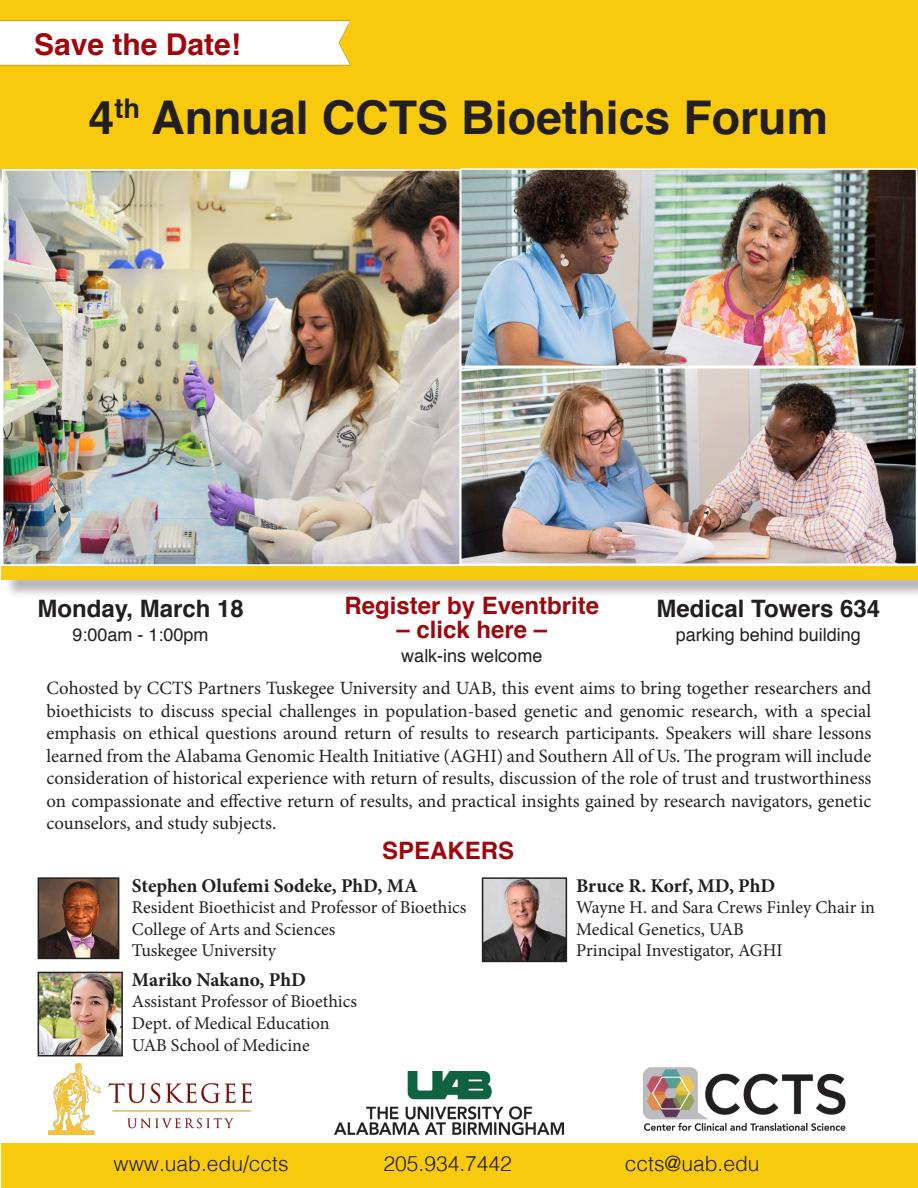
<style>
.page{position:relative;width:918px;height:1188px;background:#fff}
.page>*{position:absolute;margin:0;border:0;box-sizing:border-box;transform-origin:0 0}
.t1{font:700 46.5px "Helvetica";color:#231f20}
.t2{font:700 30px "Helvetica";color:#9d070d}
.t3{font:700 24px "Helvetica";color:#9d070d}
.t4{font:700 24px "Helvetica";color:#231f20}
.t5{font:300 21px "Helvetica";color:#231f20}
.t6{font:700 19.5px "Minion Pro";color:#231f20}
.t7{font:18.75px/22.5px "Minion Pro";letter-spacing:-.005em;color:#231f20;text-align:justify}
.t8{font:18px "Minion Pro";color:#231f20}
.t9{font:18px "Helvetica";color:#231f20}
</style>
<div class="page">
<div style="left:0;top:1px;width:917px;height:168px;background:#f7ca0d"></div>
<div style="left:4px;top:568px;width:914px;height:30px;background:#231f20;opacity:.34"></div>
<div style="left:2px;top:566px;width:916px;height:14px;background:#f7ca0d"></div>
<img style="left:49px;top:1064px;width:203px;height:71px">
<img style="left:643px;top:1067px;width:203px;height:64px">
<div style="left:2px;top:1144px;width:916px;height:44px;background:#f7ca0d"></div>
<img style="left:0;top:20px;width:351px;height:46px">
<img style="left:485px;top:880px;width:79px;height:79px">
<div style="left:482px;top:877px;width:85px;height:85px;border:2px solid #231f20"></div>
<img style="left:41px;top:880px;width:75px;height:76px">
<div style="left:38px;top:877px;width:81px;height:82px;border:2px solid #231f20"></div>
<img style="left:41px;top:975px;width:79px;height:78px">
<div style="left:38px;top:972px;width:85px;height:84px;border:2px solid #231f20"></div>
<img style="left:463px;top:171px;width:451px;height:193px">
<div style="left:460px;top:168px;width:457px;height:199px;border:2px solid #fff"></div>
<img style="left:335px;top:1072px;width:229px;height:63px">
<img style="left:5px;top:172px;width:453px;height:391px">
<div style="left:2px;top:169px;width:459px;height:397px;border:2px solid #fff"></div>
<img style="left:463px;top:370px;width:451px;height:192px">
<div style="left:460px;top:367px;width:457px;height:198px;border:2px solid #fff"></div>
<p class="t2" style="left:34px;top:20px;width:208px">Save the Date!</p>
<p class="t1" style="left:88px;top:80px;width:741px">4<sup>th</sup> Annual CCTS Bioethics Forum</p>
<p class="t3" style="left:344px;top:587px;width:256px">Register by Eventbrite</p>
<p class="t3" style="left:396px;top:611px;width:152px">– click here –</p>
<p class="t9" style="left:401px;top:642px;width:143px">walk-ins welcome</p>
<p class="t4" style="left:656px;top:590px;width:225px">Medical Towers 634</p>
<p class="t9" style="left:676px;top:621px;width:187px">parking behind building</p>
<p class="t7" style="left:47px;top:677px;width:826px">Cohosted by CCTS Partners Tuskegee University and UAB, this event aims to bring together researchers and bioethicists to discuss special challenges in population-based genetic and genomic research, with a special emphasis on ethical questions around return of results to research participants. Speakers will share lessons learned from the Alabama Genomic Health Initiative (AGHI) and Southern All of Us. The program will include consideration of historical experience with return of results, discussion of the role of trust and trustworthiness on compassionate and effective return of results, and practical insights gained by research navigators, genetic counselors, and study subjects.</p>
<p class="t3" style="left:382px;top:831px;width:134px">SPEAKERS</p>
<p class="t6" style="left:132px;top:872px;width:287px">Stephen Olufemi Sodeke, PhD, MA</p>
<p class="t8" style="left:132px;top:895px;width:336px">Resident Bioethicist and Professor of Bioethics</p>
<p class="t8" style="left:132px;top:917px;width:205px">College of Arts and Sciences</p>
<p class="t8" style="left:132px;top:939px;width:146px">Tuskegee University</p>
<p class="t4" style="left:37px;top:590px;width:208px">Monday, March 18</p>
<p class="t9" style="left:73px;top:621px;width:138px">9:00am - 1:00pm</p>
<p class="t6" style="left:576px;top:872px;width:201px">Bruce R. Korf, MD, PhD</p>
<p class="t8" style="left:576px;top:895px;width:300px">Wayne H. and Sara Crews Finley Chair in</p>
<p class="t8" style="left:576px;top:917px;width:169px">Medical Genetics, UAB</p>
<p class="t8" style="left:576px;top:939px;width:208px">Principal Investigator, AGHI</p>
<p class="t6" style="left:132px;top:966px;width:175px">Mariko Nakano, PhD</p>
<p class="t8" style="left:132px;top:990px;width:227px">Assistant Professor of Bioethics</p>
<p class="t8" style="left:132px;top:1011px;width:199px">Dept. of Medical Education</p>
<p class="t8" style="left:132px;top:1033px;width:179px">UAB School of Medicine</p>
<p class="t5" style="left:114px;top:1146px;width:177px">www.uab.edu/ccts</p>
<p class="t5" style="left:384px;top:1146px;width:130px">205.934.7442</p>
<p class="t5" style="left:625px;top:1146px;width:136px">ccts@uab.edu</p>
</div>
